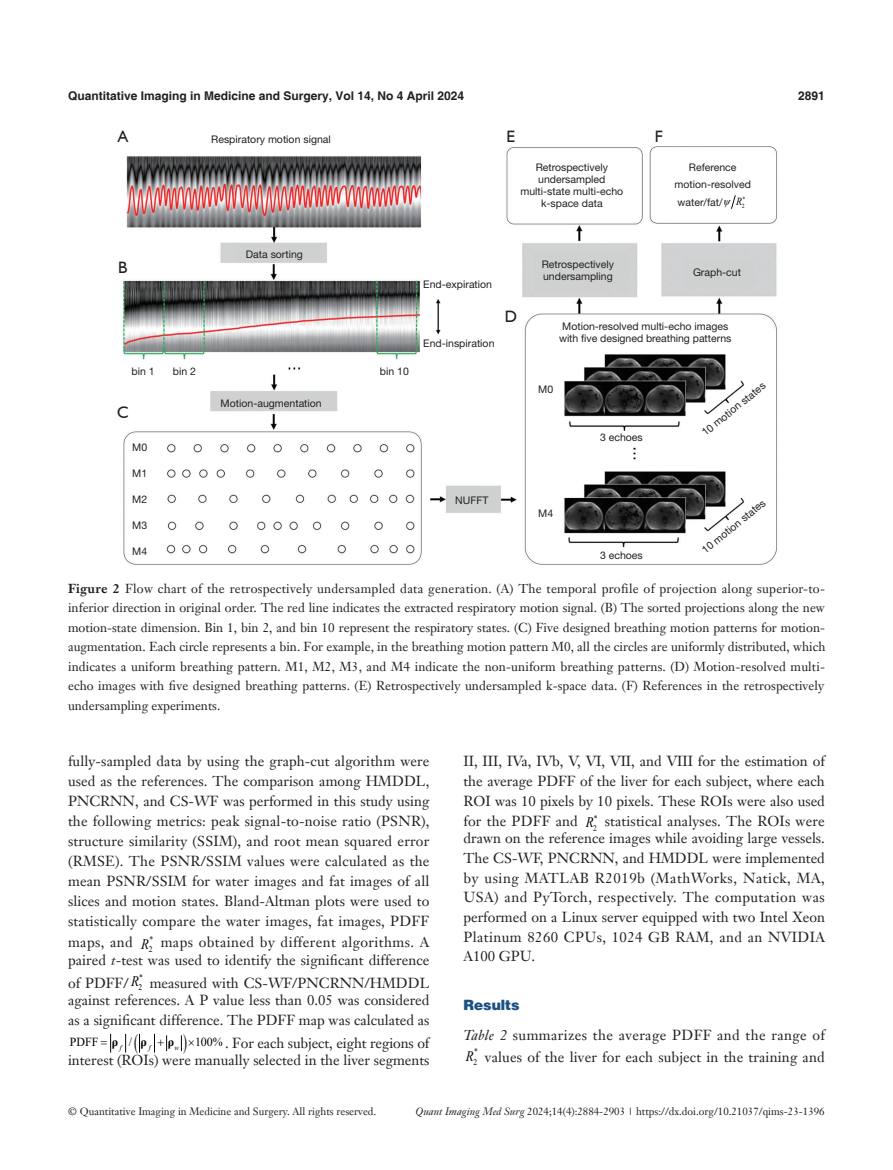
<style>
.page{position:relative;width:893px;height:1170px;background:#fff}
.page>*{position:absolute;margin:0;border:0;box-sizing:border-box;transform-origin:0 0}
.t1{font:16.5px "Humanist 521 BT";color:#231f20}
.t2{font:14.25px/20.1px "Janson Text LT";letter-spacing:.005em;color:#231f20;text-align:justify}
.t3{font:900 14.25px "Helvetica";color:#1c5085}
.t4{font:12.75px/19.5px "Janson Text LT";color:#231f20;text-align:justify}
.t5{font:12.3px "Times New Roman";color:#000}
.t6{font:700 12.3px "Times New Roman";color:#000}
.t7{font:700 12px "Helvetica";color:#231f20}
.t8{font:10.5px/12px "Helvetica Neue LT Pro";color:#231f20}
.t9{font:10.5px "Janson Text LT";color:#231f20}
.t10{font:italic 7.2px "Times New Roman";color:#000}
.t11{font:6.3px "Times New Roman";color:#000;scale:.9 1}
.s1{font-style:italic;font-size:10.8px}
.s2{font-weight:700}
.s3{font-family:"Times New Roman";font-style:italic;font-size:14.55px;color:#000}
.s4{font-style:italic}
.s5{font-family:"Times New Roman";font-size:12.3px;color:#000}
</style>
<div class="page">
<img style="left:123px;top:146px;width:654px;height:419px">
<div style="left:114px;top:259px;width:17px;height:17px;background:#fff"></div>
<div style="left:114px;top:404px;width:17px;height:17px;background:#fff"></div>
<div style="left:502px;top:307px;width:17px;height:17px;background:#fff"></div>
<svg style="left:125px;top:1034px;width:1px;height:17px"></svg>
<svg style="left:722px;top:195px;width:14px;height:14px"></svg>
<svg style="left:110px;top:1034px;width:1px;height:17px"></svg>
<svg style="left:154px;top:1034px;width:13px;height:17px"></svg>
<svg style="left:139px;top:1033px;width:1px;height:20px"></svg>
<svg style="left:181px;top:1035px;width:1px;height:17px"></svg>
<p class="t7" style="left:68px;top:88px;width:398px">Quantitative Imaging in Medicine and Surgery, Vol 14, No 4 April 2024</p>
<p class="t7" style="left:798px;top:88px;width:28px">2891</p>
<p class="t1" style="left:118px;top:126px;width:12px">A</p>
<p class="t8" style="left:211px;top:133px;width:121px">Respiratory motion signal</p>
<p class="t1" style="left:506px;top:126px;width:10px">E</p>
<p class="t1" style="left:655px;top:126px;width:10px">F</p>
<p class="t8" style="left:520px;top:161px;width:104px;text-align:center">Retrospectively undersampled multi-state multi-echo k-space data</p>
<p class="t8" style="left:675px;top:158px;width:78px;line-height:17.7px;text-indent:14px">Reference motion-resolved water/fat/</p>
<p class="t11" style="left:736px;top:198px;width:11px">*<span class="s1">R</span> 2</p>
<p class="t1" style="left:118px;top:257px;width:11px">B</p>
<p class="t8" style="left:246px;top:247px;width:59px">Data sorting</p>
<p class="t8" style="left:132px;top:364px;width:25px">bin 1</p>
<p class="t8" style="left:173px;top:364px;width:25px">bin 2</p>
<p class="t8" style="left:380px;top:364px;width:30px">bin 10</p>
<p class="t8" style="left:221px;top:397px;width:103px">Motion-augmentation</p>
<p class="t1" style="left:117px;top:402px;width:13px">C</p>
<p class="t8" style="left:132px;top:441px;width:16px">M0</p>
<p class="t8" style="left:132px;top:467px;width:16px">M1</p>
<p class="t8" style="left:132px;top:493px;width:16px">M2</p>
<p class="t8" style="left:132px;top:518px;width:16px">M3</p>
<p class="t8" style="left:132px;top:544px;width:16px">M4</p>
<p class="t8" style="left:423px;top:278px;width:70px">End-expiration</p>
<p class="t8" style="left:423px;top:337px;width:73px">End-inspiration</p>
<p class="t1" style="left:505px;top:306px;width:14px">D</p>
<p class="t8" style="left:455px;top:494px;width:35px">NUFFT</p>
<p class="t8" style="left:542px;top:258px;width:74px">Retrospectively undersampling</p>
<p class="t8" style="left:693px;top:266px;width:50px">Graph-cut</p>
<p class="t8" style="left:559px;top:320px;width:174px">Motion-resolved multi-echo images with five designed breathing patterns</p>
<p class="t8" style="left:538px;top:383px;width:16px">M0</p>
<p class="t8" style="left:538px;top:506px;width:16px">M4</p>
<p class="t8" style="left:600px;top:431px;width:44px">3 echoes</p>
<p class="t8" style="left:600px;top:548px;width:44px">3 echoes</p>
<p class="t8" style="left:699px;top:428px;width:80px;rotate:-39deg">10 motion states</p>
<p class="t8" style="left:699px;top:546px;width:80px;rotate:-39deg">10 motion states</p>
<p class="t4" style="left:68px;top:578px;width:759px"><span class="s2">Figure 2</span> Flow chart of the retrospectively undersampled data generation. (A) The temporal profile of projection along superior-to&shy;inferior direction in original order. The red line indicates the extracted respiratory motion signal. (B) The sorted projections along the new motion-state dimension. Bin 1, bin 2, and bin 10 represent the respiratory states. (C) Five designed breathing motion patterns for motion&shy;augmentation. Each circle represents a bin. For example, in the breathing motion pattern M0, all the circles are uniformly distributed, which indicates a uniform breathing pattern. M1, M2, M3, and M4 indicate the non-uniform breathing patterns. (D) Motion-resolved multi&shy;echo images with five designed breathing patterns. (E) Retrospectively undersampled k-space data. (F) References in the retrospectively undersampling experiments.</p>
<p class="t2" style="left:68px;top:751px;width:363px">fully-sampled data by using the graph-cut algorithm were used as the references. The comparison among HMDDL, PNCRNN, and CS-WF was performed in this study using the following metrics: peak signal-to-noise ratio (PSNR), structure similarity (SSIM), and root mean squared error (RMSE). The PSNR/SSIM values were calculated as the mean PSNR/SSIM for water images and fat images of all slices and motion states. Bland-Altman plots were used to statistically compare the water images, fat images, PDFF maps, and <sup>*</sup><span class="s3">R</span><sub>2</sub> maps obtained by different algorithms. A</p>
<p class="t2" style="left:68px;top:948px;width:363px;line-height:22.6px">paired <span class="s4">t</span>-test was used to identify the significant difference of PDFF/ <sup>*</sup><span class="s3">R</span><sub>2</sub> measured with CS-WF/PNCRNN/HMDDL</p>
<p class="t2" style="left:68px;top:989px;width:363px">against references. A P value less than 0.05 was considered as a significant difference. The PDFF map was calculated as</p>
<p class="t5" style="left:70px;top:1033px;width:30px">PDFF</p>
<p class="t5" style="left:129px;top:1033px;width:5px">/</p>
<p class="t2" style="left:68px;top:1033px;width:363px;line-height:17.4px;text-align:right"><span class="s5">100%</span> . For each subject, eight regions of<br>interest (ROIs) were manually selected in the liver segments</p>
<p class="t6" style="left:112px;top:1033px;width:12px">ρ<sub>f</sub></p>
<p class="t10" style="left:149px;top:1042px;width:3px">f</p>
<p class="t10" style="left:175px;top:1042px;width:6px">w</p>
<p class="t6" style="left:141px;top:1033px;width:8px">ρ</p>
<p class="t6" style="left:168px;top:1033px;width:8px">ρ</p>
<p class="t2" style="left:463px;top:751px;width:363px">II, III, IVa, IVb, V, VI, VII, and VIII for the estimation of the average PDFF of the liver for each subject, where each ROI was 10 pixels by 10 pixels. These ROIs were also used for the PDFF and <sup>*</sup><span class="s3">R</span><sub>2</sub> statistical analyses. The ROIs were</p>
<p class="t2" style="left:463px;top:828px;width:363px;line-height:19.6px">drawn on the reference images while avoiding large vessels.<br>The CS-WF, PNCRNN, and HMDDL were implemented by using MATLAB R2019b (MathWorks, Natick, MA, USA) and PyTorch, respectively. The computation was performed on a Linux server equipped with two Intel Xeon Platinum 8260 CPUs, 1024 GB RAM, and an NVIDIA A100 GPU.</p>
<p class="t3" style="left:463px;top:996px;width:58px">Results</p>
<p class="t2" style="left:463px;top:1023px;width:363px;line-height:22.4px"><span class="s4">Table 2</span> summarizes the average PDFF and the range of <sup>*</sup><span class="s3">R</span><sub>2</sub> values of the liver for each subject in the training and</p>
<p class="t9" style="left:68px;top:1104px;width:310px">© Quantitative Imaging in Medicine and Surgery. All rights reserved.</p>
<p class="t9" style="left:416px;top:1104px;width:411px"><span class="s4">Quant Imaging Med Surg</span> 2024;14(4):2884-2903 | https://dx.doi.org/10.21037/qims-23-1396</p>
</div>
